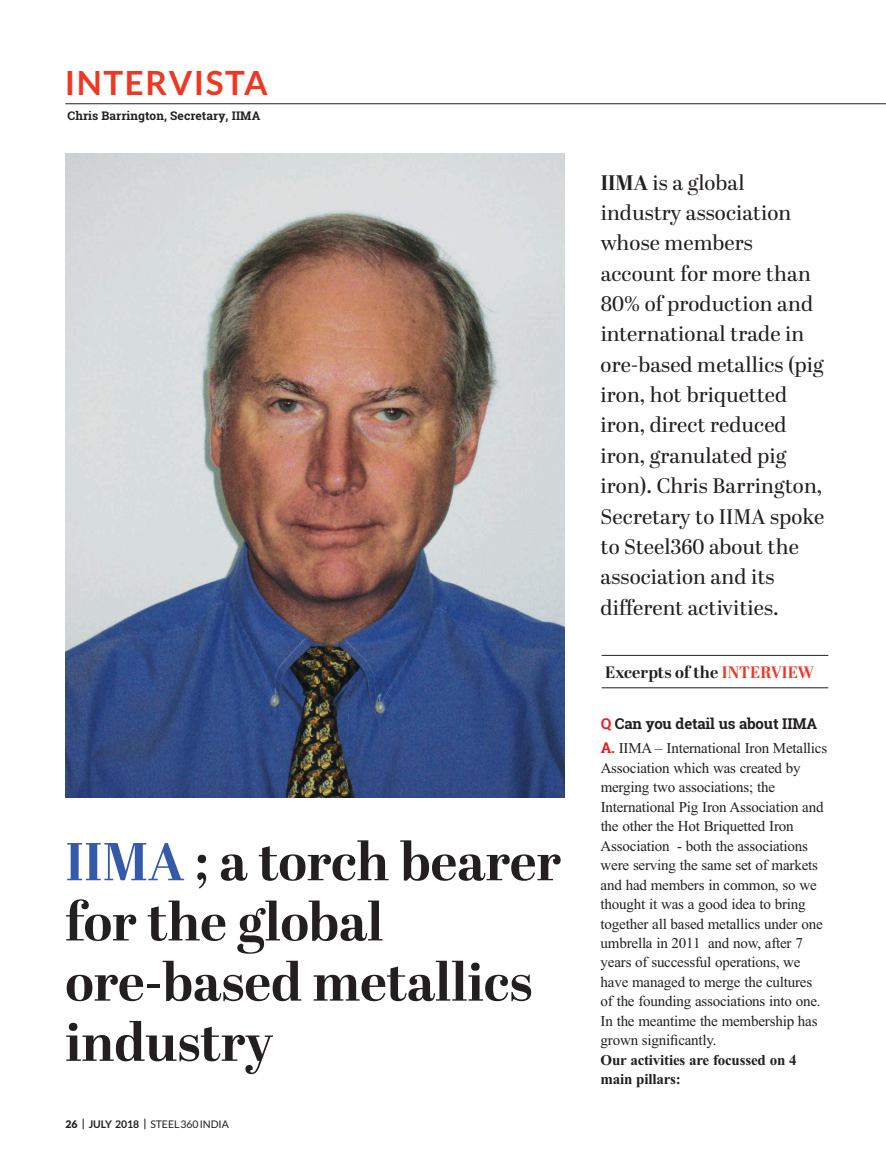
<style>
.page{position:relative;width:886px;height:1167px;background:#fff}
.page>*{position:absolute;margin:0;border:0;box-sizing:border-box;transform-origin:0 0}
.t1{font:700 53.25px/60.2px "Abril Display";color:#231f20}
.t2{font:700 33.15px "Lato";letter-spacing:.045em;color:#ef3823}
.t3{font:21px/30.3px "Abril Display";letter-spacing:.005em;color:#231f20}
.t4{font:700 16.5px "Abril Display";letter-spacing:.005em;color:#231f20}
.t5{font:15px/19.5px "Times New Roman";letter-spacing:-.015em;color:#231f20}
.t6{font:700 15px/19.5px "Times New Roman";letter-spacing:-.015em;color:#231f20}
.t7{font:700 15px "Roboto Slab";letter-spacing:-.01em;color:#231f20}
.t8{font:700 12px "Roboto Slab";letter-spacing:.005em;color:#231f20}
.t9{font:10.5px "Lato";letter-spacing:-.01em;color:#231f20}
.s1{color:#345baa}
.s2{font-weight:900}
.s3{font-weight:700}
.s4{color:#ef3823}
.s5{color:#ed1c24}
.s6{font-family:"Roboto Slab";font-weight:700;color:#ed1c24}
</style>
<div class="page">
<hr style="left:65px;top:103px;width:821px;height:1px;background:#231f20">
<img style="left:66px;top:153px;width:499px;height:644px">
<hr style="left:601px;top:655px;width:227px;height:1px;background:#231f20">
<hr style="left:601px;top:687px;width:227px;height:1px;background:#231f20">
<h2 class="t2" style="left:65px;top:68px;width:204px">INTERVISTA</h2>
<p class="t8" style="left:68px;top:108px;width:194px">Chris Barrington, Secretary, IIMA</p>
<h1 class="t1" style="left:65px;top:836px;width:497px"><span class="s1">IIMA</span> ; a torch bearer for the global ore-based metallics industry</h1>
<p class="t9" style="left:65px;top:1119px;width:165px"><span class="s2">26</span> <span class="s3">JULY 2018</span> STEEL360 INDIA</p>
<p class="t3" style="left:600px;top:169px;width:225px"><span class="s3">IIMA</span> is a global industry association whose members account for more than<br>80% of production and international trade in ore-based metallics (pig iron, hot briquetted iron, direct reduced iron, granulated pig iron). Chris Barrington,<br>Secretary to IIMA spoke to Steel360 about the association and its different activities.</p>
<p class="t4" style="left:605px;top:665px;width:211px">Excerpts of the <span class="s4">INTERVIEW</span></p>
<p class="t7" style="left:600px;top:713px;width:218px"><span class="s5">Q</span> Can you detail us about IIMA</p>
<p class="t5" style="left:600px;top:739px;width:228px"><span class="s6">A.</span> IIMA – International Iron Metallics Association which was created by merging two associations; the International Pig Iron Association and the other the Hot Briquetted Iron Association - both the associations were serving the same set of markets and had members in common, so we thought it was a good idea to bring together all based metallics under one umbrella in 2011 and now, after 7 years of successful operations, we have managed to merge the cultures of the founding associations into one.<br>In the meantime the membership has grown significantly.</p>
<p class="t6" style="left:600px;top:1051px;width:197px">Our activities are focussed on 4 main pillars:</p>
</div>
